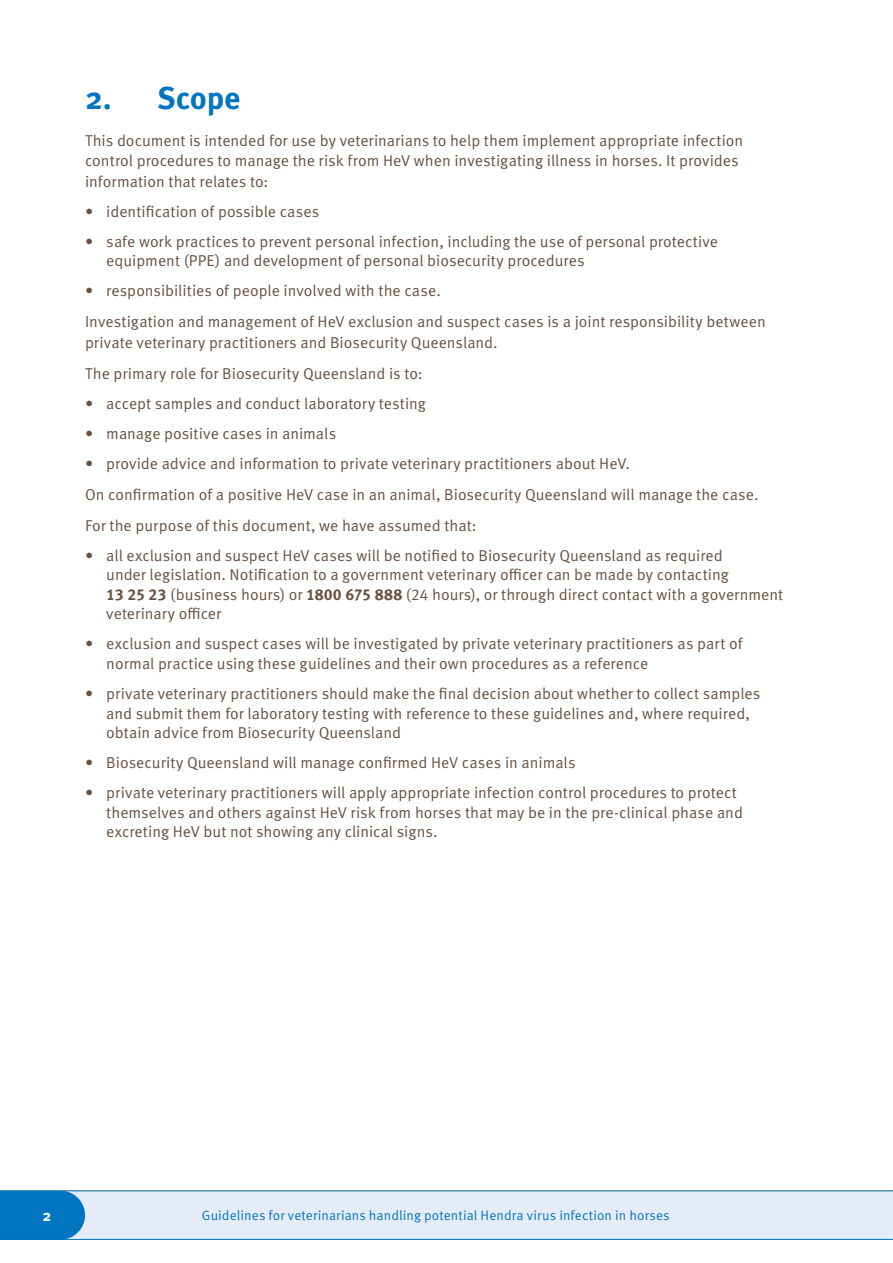
<style>
.page{position:relative;width:893px;height:1263px;background:#fff}
.page>*{position:absolute;margin:0;border:0;box-sizing:border-box;transform-origin:0 0}
.NH1{font:700 31.5px "Meta OT";letter-spacing:-.01em;color:#0076c0}
.Bodybullet{font:15.75px/19.5px "Meta OT";color:#685041}
.Bodycopy{font:15.75px/20.2px "Meta OT";color:#685041}
.SectionH1{font:700 15.75px "Meta OT";color:#fff}
.SectionH1-2{font:13.5px "Meta OT";letter-spacing:.005em;color:#0076c0}
.s1{font-weight:700}
</style>
<div class="page">
<div style="left:0;top:1191px;width:893px;height:48px;background:#e6ecf7"></div>
<hr style="left:0;top:1190px;width:893px;height:1px;background:#0076c0">
<hr style="left:0;top:1239px;width:893px;height:1px;background:#0076c0">
<div style="left:0;top:1191px;width:85px;height:48px;background:#0076c0"></div>
<p class="NH1" style="left:85px;top:78px;width:157px">2. Scope</p>
<p class="Bodycopy" style="left:85px;top:131px;width:660px">This document is intended for use by veterinarians to help them implement appropriate infection control procedures to manage the risk from HeV when investigating illness in horses. It provides information that relates to:</p>
<p class="Bodybullet" style="left:85px;top:202px;width:236px">• identification of possible cases</p>
<p class="Bodybullet" style="left:106px;top:232px;width:613px;text-indent:-21px">• safe work practices to prevent personal infection, including the use of personal protective equipment (PPE) and development of personal biosecurity procedures</p>
<p class="Bodybullet" style="left:85px;top:281px;width:357px">• responsibilities of people involved with the case.</p>
<p class="Bodycopy" style="left:85px;top:312px;width:682px">Investigation and management of HeV exclusion and suspect cases is a joint responsibility between private veterinary practitioners and Biosecurity Queensland.</p>
<p class="Bodycopy" style="left:85px;top:363px;width:339px">The primary role for Biosecurity Queensland is to:</p>
<p class="Bodybullet" style="left:85px;top:394px;width:342px">• accept samples and conduct laboratory testing</p>
<p class="Bodybullet" style="left:85px;top:424px;width:253px">• manage positive cases in animals</p>
<p class="Bodybullet" style="left:85px;top:454px;width:546px">• provide advice and information to private veterinary practitioners about HeV.</p>
<p class="Bodycopy" style="left:85px;top:484px;width:675px">On confirmation of a positive HeV case in an animal, Biosecurity Queensland will manage the case.</p>
<p class="Bodycopy" style="left:85px;top:515px;width:393px">For the purpose of this document, we have assumed that:</p>
<p class="Bodybullet" style="left:106px;top:546px;width:678px;text-indent:-21px">• all exclusion and suspect HeV cases will be notified to Biosecurity Queensland as required<br>under legislation. Notification to a government veterinary officer can be made by contacting<br><span class="s1">13 25 23</span> (business hours) or <span class="s1">1800 675 888</span> (24 hours), or through direct contact with a government veterinary officer</p>
<p class="Bodybullet" style="left:106px;top:634px;width:638px;text-indent:-21px">• exclusion and suspect cases will be investigated by private veterinary practitioners as part of normal practice using these guidelines and their own procedures as a reference</p>
<p class="Bodybullet" style="left:106px;top:684px;width:656px;text-indent:-21px">• private veterinary practitioners should make the final decision about whether to collect samples and submit them for laboratory testing with reference to these guidelines and, where required, obtain advice from Biosecurity Queensland</p>
<p class="Bodybullet" style="left:85px;top:753px;width:492px">• Biosecurity Queensland will manage confirmed HeV cases in animals</p>
<p class="Bodybullet" style="left:106px;top:783px;width:638px;text-indent:-21px">• private veterinary practitioners will apply appropriate infection control procedures to protect themselves and others against HeV risk from horses that may be in the pre-clinical phase and excreting HeV but not showing any clinical signs.</p>
<p class="SectionH1" style="left:43px;top:1206px;width:10px">2</p>
<p class="SectionH1-2" style="left:202px;top:1207px;width:469px">Guidelines for veterinarians handling potential Hendra virus infection in horses</p>
</div>
